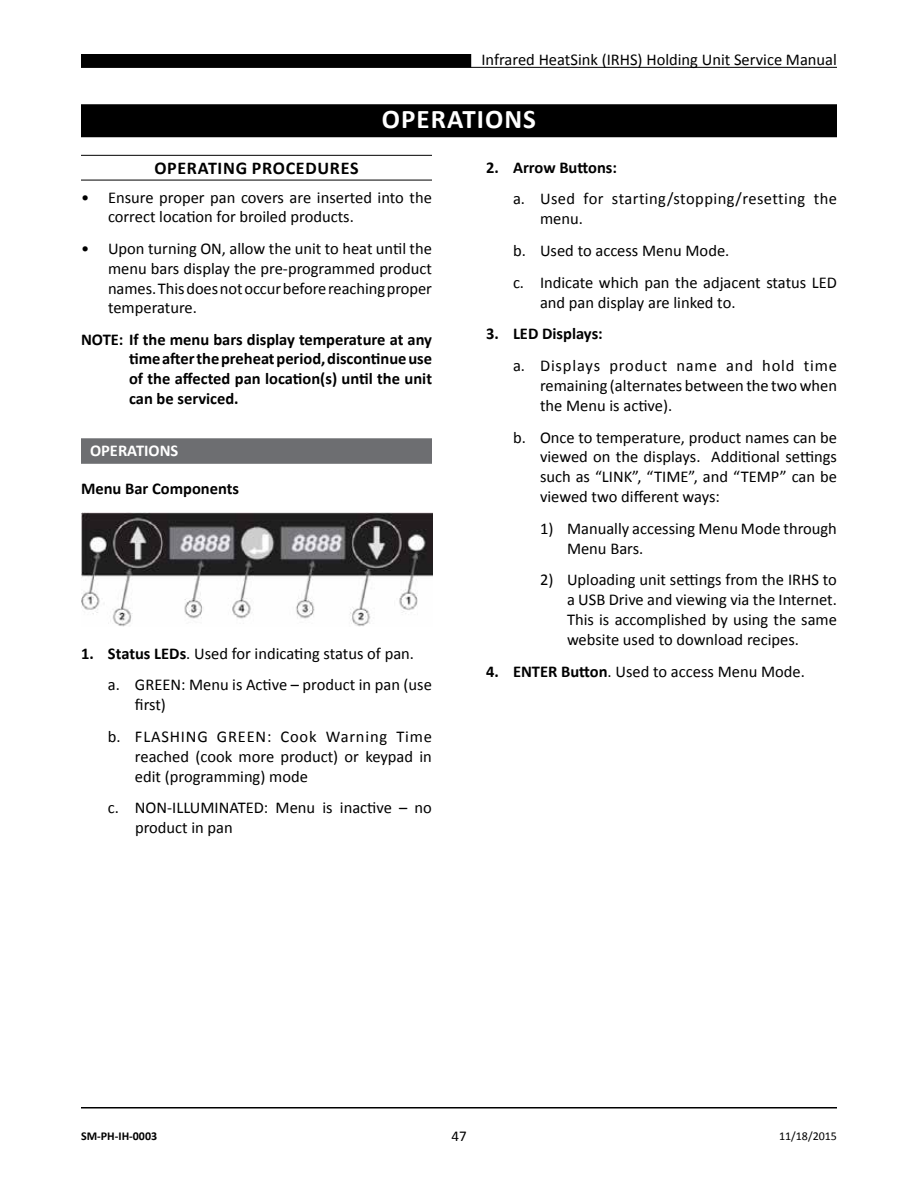
<style>
.page{position:relative;width:918px;height:1188px;background:#fff}
.page>*{position:absolute;margin:0;border:0;box-sizing:border-box;transform-origin:0 0}
.t1{font:700 27px "Calibri";letter-spacing:.04em;color:#fff}
.t2{font:700 18px "Calibri";letter-spacing:.04em;color:#000}
.t3{font:16.5px/19.8px "Calibri";color:#000}
.t4{font:700 16.5px/19.5px "Calibri";color:#000;text-align:justify}
.t5{font:16.5px/19.8px "Calibri";letter-spacing:.025em;color:#000}
.t6{font:16.5px/31.8px "Calibri";letter-spacing:.05em;color:#000}
.t7{font:700 16.5px "Calibri";color:#fff}
.t8{font:15px "Calibri";color:#000}
.t9{font:700 12px "Calibri";color:#000}
.t10{font:12px "Calibri";color:#000}
.s1{font-weight:700}
</style>
<div class="page">
<hr style="left:81px;top:67px;width:756px;height:1px;background:#000">
<div style="left:81px;top:54px;width:390px;height:14px;background:#000"></div>
<hr style="left:81px;top:1107px;width:756px;height:1px;background:#000">
<hr style="left:81px;top:155px;width:351px;height:1px;background:#000">
<hr style="left:81px;top:180px;width:351px;height:1px;background:#000">
<div style="left:81px;top:438px;width:351px;height:26px;background:#6d6e71"></div>
<img style="left:81px;top:512px;width:351px;height:115px">
<div style="left:81px;top:104px;width:756px;height:33px;background:#000"></div>
<p class="t3" style="left:481px;top:50px;width:357px">Infrared HeatSink (IRHS) Holding Unit Service Manual</p>
<h1 class="t1" style="left:382px;top:102px;width:156px">OPERATIONS</h1>
<p class="t2" style="left:154px;top:156px;width:206px">OPERATING PROCEDURES</p>
<p class="t3" style="left:108px;top:187px;width:325px;text-indent:-27px">• Ensure proper pan covers are inserted into the correct location for broiled products.</p>
<p class="t3" style="left:108px;top:239px;width:326px;text-align:justify;text-indent:-27px">• Upon turning ON, allow the unit to heat until the menu bars display the pre-programmed product names.Thisdoesnotoccurbeforereachingproper temperature.</p>
<p class="t4" style="left:129px;top:330px;width:305px;text-indent:-48px">NOTE: If the menu bars display temperature at any time after the preheat period, discontinue use of the affected pan location(s) until the unit can be serviced.</p>
<p class="t7" style="left:90px;top:440px;width:90px">OPERATIONS</p>
<p class="t4" style="left:81px;top:479px;width:160px">Menu Bar Components</p>
<p class="t3" style="left:108px;top:637px;width:325px;line-height:31.8px;text-indent:-27px"><span class="s1">1. Status LEDs</span>. Used for indicating status of pan.<br>a. GREEN: Menu is Active – product in pan (use</p>
<p class="t6" style="left:108px;top:689px;width:326px;text-indent:27px">first)<br>b. FLASHING GREEN: Cook Warning Time</p>
<p class="t3" style="left:135px;top:746px;width:298px">reached (cook more product) or keypad in edit (programming) mode</p>
<p class="t3" style="left:135px;top:798px;width:298px;text-indent:-27px">c. NON-ILLUMINATED: Menu is inactive – no product in pan</p>
<p class="t4" style="left:486px;top:157px;width:133px">2. Arrow Buttons:</p>
<p class="t5" style="left:540px;top:189px;width:299px;text-indent:-27px">a. Used for starting/stopping/resetting the menu.</p>
<p class="t3" style="left:513px;top:235px;width:325px;line-height:31.8px">b. Used to access Menu Mode.<br>c. Indicate which pan the adjacent status LED</p>
<p class="t3" style="left:540px;top:292px;width:197px">and pan display are linked to.</p>
<p class="t4" style="left:486px;top:324px;width:118px">3. LED Displays:</p>
<p class="t3" style="left:540px;top:356px;width:299px;text-align:justify;text-indent:-27px">a. Displays product name and hold time remaining (alternates between the two when the Menu is active).</p>
<p class="t3" style="left:540px;top:427px;width:299px;text-align:justify;text-indent:-27px">b. Once to temperature, product names can be viewed on the displays. Additional settings such as “LINK”, “TIME”, and “TEMP” can be viewed two different ways:</p>
<p class="t3" style="left:567px;top:518px;width:271px;text-indent:-27px">1) Manually accessing Menu Mode through<br>Menu Bars.</p>
<p class="t3" style="left:567px;top:570px;width:272px;text-align:justify;text-indent:-27px">2) Uploading unit settings from the IRHS to a USB Drive and viewing via the Internet.<br>This is accomplished by using the same website used to download recipes.</p>
<p class="t3" style="left:486px;top:661px;width:320px"><span class="s1">4. ENTER Button</span>. Used to access Menu Mode.</p>
<p class="t9" style="left:81px;top:1128px;width:78px">SM-PH-IH-0003</p>
<p class="t8" style="left:451px;top:1126px;width:17px">47</p>
<p class="t10" style="left:779px;top:1128px;width:59px">11/18/2015</p>
</div>
